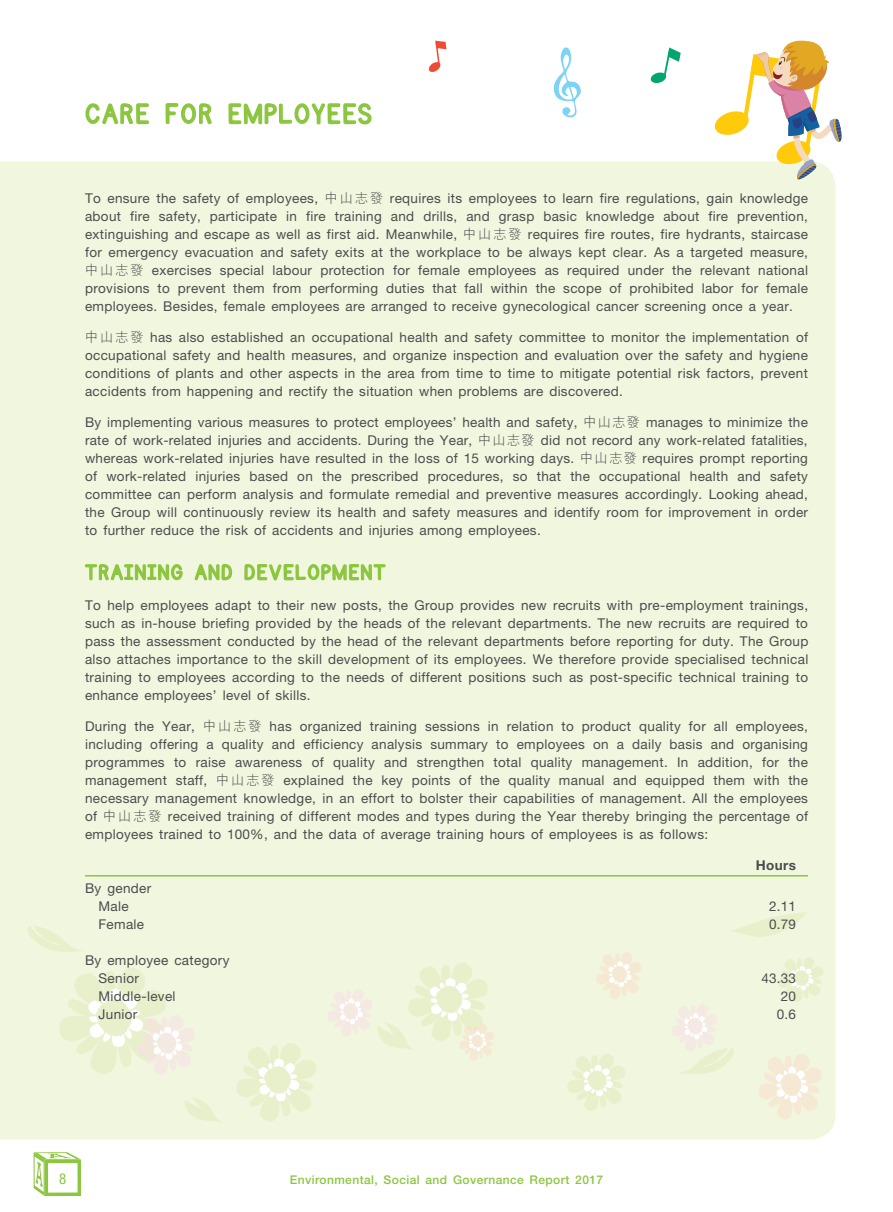
<style>
.page{position:relative;width:893px;height:1212px;background:#fff}
.page>*{position:absolute;margin:0;border:0;box-sizing:border-box;transform-origin:0 0}
.t1{font:31.5px "KG Primary Penmanship";letter-spacing:.06em;color:#8bc63e}
._03_H1{font:24px "KG Primary Penmanship";letter-spacing:.07em;color:#8bc63e}
.t2{font:condensed 15px "Helvetica Neue LT Std";color:#8bc63e}
._01_Body_Text{font:13.5px/18px "Helvetica Neue LT Std";letter-spacing:.025em;color:#4b4c4d;text-align:justify}
._01_Body_Text-2{font:700 13.5px "Helvetica Neue LT Std";letter-spacing:.025em;color:#4b4c4d}
.t3{font:500 12px "Helvetica Neue LT Std";letter-spacing:.035em;color:#8bc63e}
.s1{font-family:"M Hei HK";font-weight:300}
</style>
<div class="page">
<svg style="left:33px;top:1152px;width:48px;height:44px"></svg>
<div style="left:0;top:162px;width:836px;height:977px;background:#f1f6df"></div>
<svg style="left:184px;top:1096px;width:41px;height:28px"></svg>
<svg style="left:236px;top:1043px;width:80px;height:79px;background:#edf3d6"></svg>
<svg style="left:567px;top:1053px;width:58px;height:58px;background:#edf3d6"></svg>
<svg style="left:778px;top:957px;width:45px;height:45px;background:#edf3d6"></svg>
<svg style="left:27px;top:925px;width:58px;height:28px;background:#edf3d7"></svg>
<svg style="left:727px;top:912px;width:81px;height:25px;background:#edf3d6"></svg>
<svg style="left:59px;top:968px;width:136px;height:107px;background:#eff2da"></svg>
<svg style="left:664px;top:1004px;width:70px;height:71px;background:#f1f2de"></svg>
<svg style="left:596px;top:952px;width:45px;height:47px;background:#f4efdb"></svg>
<svg style="left:327px;top:962px;width:167px;height:98px;background:#f0f3db"></svg>
<svg style="left:758px;top:1053px;width:64px;height:66px;background:#f4efdb"></svg>
<svg style="left:713px;top:40px;width:129px;height:142px"></svg>
<svg style="left:553px;top:47px;width:28px;height:71px"></svg>
<svg style="left:428px;top:41px;width:18px;height:31px"></svg>
<svg style="left:650px;top:47px;width:31px;height:36px"></svg>
<svg style="left:85px;top:103px;width:64px;height:22px"></svg>
<svg style="left:165px;top:103px;width:47px;height:22px"></svg>
<svg style="left:228px;top:103px;width:144px;height:22px"></svg>
<svg style="left:84px;top:556px;width:100px;height:32px;background:#d7eab7"></svg>
<svg style="left:194px;top:556px;width:39px;height:32px"></svg>
<svg style="left:243px;top:557px;width:144px;height:31px;background:#d7eab7"></svg>
<hr style="left:85px;top:875px;width:543px;height:1px;background:#8bc63e">
<hr style="left:628px;top:875px;width:180px;height:1px;background:#8bc63e">
<h1 class="t1" style="left:85px;top:99px;width:288px">CARE FOR EMPLOYEES</h1>
<p class="_01_Body_Text" style="left:85px;top:189px;width:725px">To ensure the safety of employees, <span class="s1">中山志發</span> requires its employees to learn fire regulations, gain knowledge about fire safety, participate in fire training and drills, and grasp basic knowledge about fire prevention, extinguishing and escape as well as first aid. Meanwhile, <span class="s1">中山志發</span> requires fire routes, fire hydrants, staircase for emergency evacuation and safety exits at the workplace to be always kept clear. As a targeted measure,<span class="s1">中山志發</span> exercises special labour protection for female employees as required under the relevant national provisions to prevent them from performing duties that fall within the scope of prohibited labor for female employees. Besides, female employees are arranged to receive gynecological cancer screening once a year.</p>
<p class="_01_Body_Text" style="left:85px;top:328px;width:724px"><span class="s1">中山志發</span> has also established an occupational health and safety committee to monitor the implementation of occupational safety and health measures, and organize inspection and evaluation over the safety and hygiene conditions of plants and other aspects in the area from time to time to mitigate potential risk factors, prevent accidents from happening and rectify the situation when problems are discovered.</p>
<p class="_01_Body_Text" style="left:85px;top:413px;width:724px">By implementing various measures to protect employees’ health and safety, <span class="s1">中山志發</span> manages to minimize the rate of work-related injuries and accidents. During the Year, <span class="s1">中山志發</span> did not record any work-related fatalities, whereas work-related injuries have resulted in the loss of 15 working days. <span class="s1">中山志發</span> requires prompt reporting of work-related injuries based on the prescribed procedures, so that the occupational health and safety committee can perform analysis and formulate remedial and preventive measures accordingly. Looking ahead, the Group will continuously review its health and safety measures and identify room for improvement in order to further reduce the risk of accidents and injuries among employees.</p>
<p class="_03_H1" style="left:85px;top:561px;width:302px">TRAINING AND DEVELOPMENT</p>
<p class="_01_Body_Text" style="left:85px;top:596px;width:725px">To help employees adapt to their new posts, the Group provides new recruits with pre-employment trainings, such as in-house briefing provided by the heads of the relevant departments. The new recruits are required to pass the assessment conducted by the head of the relevant departments before reporting for duty. The Group also attaches importance to the skill development of its employees. We therefore provide specialised technical training to employees according to the needs of different positions such as post-specific technical training to enhance employees’ level of skills.</p>
<p class="_01_Body_Text" style="left:85px;top:717px;width:724px">During the Year, <span class="s1">中山志發</span> has organized training sessions in relation to product quality for all employees, including offering a quality and efficiency analysis summary to employees on a daily basis and organising programmes to raise awareness of quality and strengthen total quality management. In addition, for the management staff, <span class="s1">中山志發</span> explained the key points of the quality manual and equipped them with the necessary management knowledge, in an effort to bolster their capabilities of management. All the employees of <span class="s1">中山志發</span> received training of different modes and types during the Year thereby bringing the percentage of employees trained to 100%, and the data of average training hours of employees is as follows:</p>
<p class="_01_Body_Text-2" style="left:756px;top:856px;width:42px">Hours</p>
<p class="_01_Body_Text" style="left:85px;top:879px;width:68px">By gender</p>
<p class="_01_Body_Text" style="left:99px;top:897px;width:32px">Male</p>
<p class="_01_Body_Text" style="left:769px;top:897px;width:28px">2.11</p>
<p class="_01_Body_Text" style="left:99px;top:915px;width:47px">Female</p>
<p class="_01_Body_Text" style="left:769px;top:915px;width:28px">0.79</p>
<p class="_01_Body_Text" style="left:85px;top:951px;width:146px">By employee category</p>
<p class="_01_Body_Text" style="left:99px;top:969px;width:42px">Senior</p>
<p class="_01_Body_Text" style="left:761px;top:969px;width:36px">43.33</p>
<p class="_01_Body_Text" style="left:99px;top:987px;width:79px">Middle-level</p>
<p class="_01_Body_Text" style="left:781px;top:987px;width:17px">20</p>
<p class="_01_Body_Text" style="left:99px;top:1005px;width:40px">Junior</p>
<p class="_01_Body_Text" style="left:777px;top:1005px;width:21px">0.6</p>
<p class="t2" style="left:59px;top:1169px;width:9px">8</p>
<p class="t3" style="left:290px;top:1172px;width:315px">Environmental, Social and Governance Report 2017</p>
</div>
